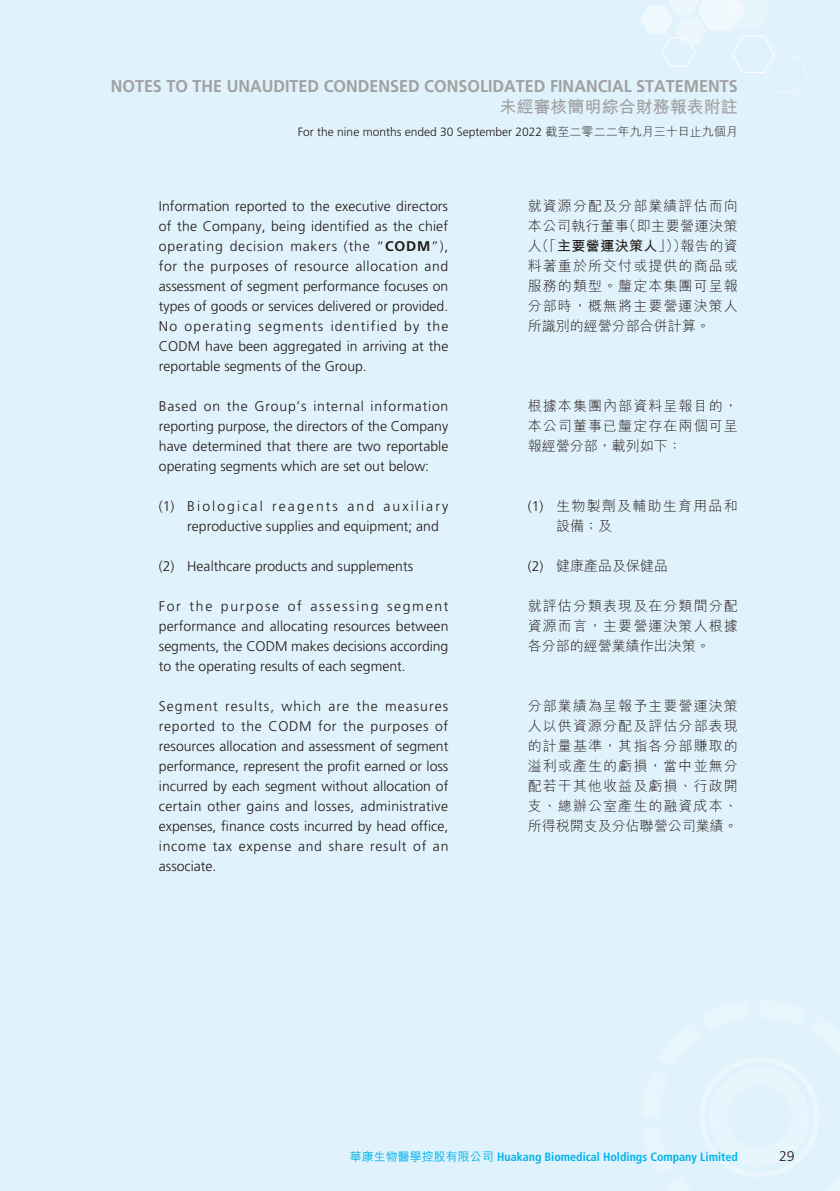
<style>
.page{position:relative;width:840px;height:1191px;background:#fff}
.page>*{position:absolute;margin:0;border:0;box-sizing:border-box;transform-origin:0 0}
.t1{font:700 17px "Frutiger LT Std";color:#a0a0a1;scale:.95 1}
.t2{font:700 17px "M Hei HK";color:#a0a0a1}
.t3{font:300 14px/20px "Frutiger LT Std";color:#231916;text-align:justify}
.t4{font:300 14px/20px "M Hei HK";letter-spacing:.075em;color:#231916;text-align:justify}
.t5{font:300 14px "M Hei HK";color:#231916}
.t6{font:300 12px "Frutiger LT Std";color:#231916}
.t7{font:700 condensed 12px "Frutiger LT Std";color:#00b4e9}
.s1{font-family:"M Hei HK"}
.s2{font-weight:700}
.s3{font-family:"Frutiger LT Std"}
.s4{font-family:"M Hei HK";font-weight:500;font-stretch:normal}
</style>
<div class="page">
<div style="left:0;top:0;width:839px;height:1191px;background:#e0f2fc"></div>
<svg style="left:641px;top:0;width:167px;height:93px"></svg>
<svg style="left:700px;top:1057px;width:119px;height:120px"></svg>
<p class="t1" style="left:111px;top:76px;width:661px">NOTES TO THE UNAUDITED CONDENSED CONSOLIDATED FINANCIAL STATEMENTS</p>
<p class="t2" style="left:499px;top:94px;width:239px">未經審核簡明綜合財務報表附註</p>
<p class="t6" style="left:298px;top:125px;width:441px">For the nine months ended 30 September 2022 <span class="s1">截至二零二二年九月三十日止九個月</span></p>
<p class="t3" style="left:159px;top:196px;width:291px">Information reported to the executive directors of the Company, being identified as the chief operating decision makers (the “<span class="s2">CODM</span>”), for the purposes of resource allocation and assessment of segment performance focuses on types of goods or services delivered or provided.<br>No operating segments identified by the CODM have been aggregated in arriving at the reportable segments of the Group.</p>
<p class="t3" style="left:159px;top:396px;width:291px">Based on the Group’s internal information reporting purpose, the directors of the Company have determined that there are two reportable operating segments which are set out below:</p>
<p class="t3" style="left:187px;top:496px;width:262px;text-indent:-28px">(1) Biological reagents and auxiliary reproductive supplies and equipment; and</p>
<p class="t3" style="left:159px;top:556px;width:255px">(2) Healthcare products and supplements</p>
<p class="t3" style="left:159px;top:596px;width:291px">For the purpose of assessing segment performance and allocating resources between segments, the CODM makes decisions according to the operating results of each segment.</p>
<p class="t3" style="left:159px;top:696px;width:291px">Segment results, which are the measures reported to the CODM for the purposes of resources allocation and assessment of segment performance, represent the profit earned or loss incurred by each segment without allocation of certain other gains and losses, administrative expenses, finance costs incurred by head office, income tax expense and share result of an associate.</p>
<p class="t4" style="left:527px;top:196px;width:211px">就資源分配及分部業績評估而向本公司執行董事（即主要營運決策人（「<span class="s2">主要營運決策人</span>」））報告的資料著重於所交付或提供的商品或服務的類型。釐定本集團可呈報分部時，概無將主要營運決策人所識別的經營分部合併計算。</p>
<p class="t4" style="left:527px;top:396px;width:211px">根據本集團內部資料呈報目的，本公司董事已釐定存在兩個可呈報經營分部，載列如下：</p>
<p class="t4" style="left:556px;top:496px;width:183px;text-indent:-28px"><span class="s3">(1)</span> 生物製劑及輔助生育用品和設備；及</p>
<p class="t5" style="left:527px;top:559px;width:142px"><span class="s3">(2)</span> 健康產品及保健品</p>
<p class="t4" style="left:527px;top:596px;width:211px">就評估分類表現及在分類間分配資源而言，主要營運決策人根據各分部的經營業績作出決策。</p>
<p class="t4" style="left:527px;top:696px;width:211px">分部業績為呈報予主要營運決策人以供資源分配及評估分部表現的計量基準，其指各分部賺取的溢利或產生的虧損，當中並無分配若干其他收益及虧損、行政開支、總辦公室產生的融資成本、所得稅開支及分佔聯營公司業績。</p>
<p class="t7" style="left:349px;top:1149px;width:389px"><span class="s4">華康生物醫學控股有限公司</span> Huakang Biomedical Holdings Company Limited</p>
<p class="t3" style="left:778px;top:1146px;width:17px">29</p>
</div>
